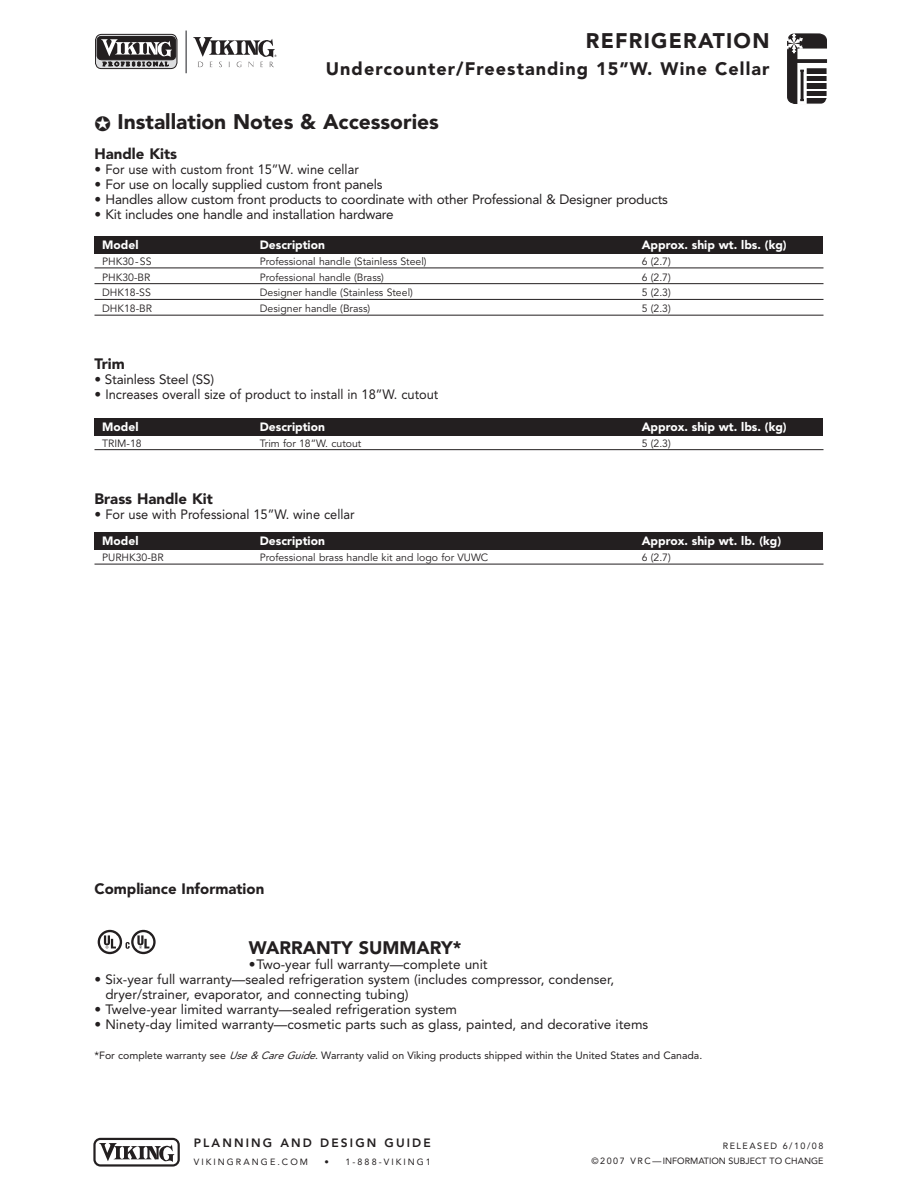
<style>
.page{position:relative;width:918px;height:1188px;background:#fff}
.page>*{position:absolute;margin:0;border:0;box-sizing:border-box;transform-origin:0 0}
.t1{font:900 21px "Avenir";color:#231f20}
.t2{font:900 21px "Avenir";letter-spacing:.06em;color:#231f20}
.t3{font:900 18px "Avenir";letter-spacing:.06em;color:#231f20}
.t4{font:900 18px "Avenir";color:#231f20}
.t5{font:900 15px "Avenir";color:#231f20}
.t6{font:13.5px/15px "Avenir";color:#231f20}
.t7{font:900 12px "Avenir";color:#fff}
.t8{font:800 12px "Avenir";letter-spacing:.175em;color:#231f20}
.t9{font:10.5px "Avenir";color:#231f20}
.t10{font:10.5px "Avenir";color:#231f20}
.t11{font:9px/15px "Avenir";color:#231f20;text-align:right}
.t12{font:9px "Avenir";letter-spacing:.23em;color:#231f20}
.s1{font-style:italic}
</style>
<div class="page">
<hr style="left:185px;top:31px;width:2px;height:42px;background:#6c6d70">
<svg style="left:95px;top:34px;width:83px;height:35px;background:#6e6b6c"></svg>
<svg style="left:193px;top:37px;width:84px;height:30px"></svg>
<svg style="left:787px;top:33px;width:40px;height:71px"></svg>
<hr style="left:806px;top:74px;width:22px;height:2px;background:#fff">
<hr style="left:806px;top:81px;width:22px;height:2px;background:#fff">
<hr style="left:806px;top:89px;width:21px;height:2px;background:#fff">
<hr style="left:806px;top:96px;width:22px;height:2px;background:#fff">
<svg style="left:93px;top:1138px;width:87px;height:29px"></svg>
<svg style="left:98px;top:930px;width:58px;height:24px"></svg>
<div style="left:94px;top:236px;width:730px;height:18px;background:#231f20"></div>
<hr style="left:94px;top:268px;width:730px;height:1px;background:#231f20">
<hr style="left:94px;top:283px;width:730px;height:1px;background:#231f20">
<hr style="left:94px;top:299px;width:730px;height:1px;background:#231f20">
<hr style="left:94px;top:315px;width:730px;height:1px;background:#231f20">
<div style="left:94px;top:418px;width:730px;height:17px;background:#231f20"></div>
<hr style="left:94px;top:449px;width:730px;height:1px;background:#231f20">
<div style="left:94px;top:532px;width:730px;height:18px;background:#231f20"></div>
<hr style="left:94px;top:564px;width:730px;height:1px;background:#231f20">
<h1 class="t2" style="left:586px;top:28px;width:185px">REFRIGERATION</h1>
<h2 class="t3" style="left:326px;top:58px;width:445px">Undercounter/Freestanding 15”W. Wine Cellar</h2>
<h1 class="t1" style="left:94px;top:109px;width:346px">✪ Installation Notes &amp; Accessories</h1>
<p class="t5" style="left:94px;top:145px;width:84px">Handle Kits</p>
<p class="t6" style="left:94px;top:162px;width:266px">• For use with custom front 15”W. wine cellar</p>
<p class="t6" style="left:94px;top:177px;width:290px">• For use on locally supplied custom front panels</p>
<p class="t6" style="left:95px;top:192px;width:575px">• Handles allow custom front products to coordinate with other Professional &amp; Designer products</p>
<p class="t6" style="left:95px;top:207px;width:301px">• Kit includes one handle and installation hardware</p>
<p class="t7" style="left:102px;top:238px;width:38px">Model</p>
<p class="t7" style="left:260px;top:238px;width:67px">Description</p>
<p class="t7" style="left:642px;top:238px;width:146px">Approx. ship wt. lbs. (kg)</p>
<p class="t9" style="left:102px;top:255px;width:51px">PHK30-SS</p>
<p class="t9" style="left:260px;top:255px;width:168px">Professional handle (Stainless Steel)</p>
<p class="t9" style="left:642px;top:255px;width:31px">6 (2.7)</p>
<p class="t9" style="left:102px;top:271px;width:50px">PHK30-BR</p>
<p class="t9" style="left:260px;top:271px;width:126px">Professional handle (Brass)</p>
<p class="t9" style="left:642px;top:271px;width:31px">6 (2.7)</p>
<p class="t9" style="left:102px;top:287px;width:50px">DHK18-SS</p>
<p class="t9" style="left:260px;top:287px;width:155px">Designer handle (Stainless Steel)</p>
<p class="t9" style="left:642px;top:287px;width:31px">5 (2.3)</p>
<p class="t9" style="left:102px;top:302px;width:51px">DHK18-BR</p>
<p class="t9" style="left:260px;top:302px;width:112px">Designer handle (Brass)</p>
<p class="t9" style="left:642px;top:302px;width:31px">5 (2.3)</p>
<p class="t5" style="left:94px;top:355px;width:32px">Trim</p>
<p class="t6" style="left:94px;top:372px;width:121px">• Stainless Steel (SS)</p>
<p class="t6" style="left:94px;top:387px;width:345px">• Increases overall size of product to install in 18”W. cutout</p>
<p class="t7" style="left:102px;top:419px;width:38px">Model</p>
<p class="t7" style="left:260px;top:419px;width:67px">Description</p>
<p class="t7" style="left:642px;top:419px;width:146px">Approx. ship wt. lbs. (kg)</p>
<p class="t9" style="left:102px;top:437px;width:41px">TRIM-18</p>
<p class="t9" style="left:260px;top:437px;width:103px">Trim for 18”W. cutout</p>
<p class="t9" style="left:642px;top:437px;width:31px">5 (2.3)</p>
<p class="t5" style="left:94px;top:490px;width:120px">Brass Handle Kit</p>
<p class="t6" style="left:94px;top:507px;width:262px">• For use with Professional 15”W. wine cellar</p>
<p class="t7" style="left:102px;top:534px;width:38px">Model</p>
<p class="t7" style="left:260px;top:534px;width:67px">Description</p>
<p class="t7" style="left:642px;top:534px;width:141px">Approx. ship wt. lb. (kg)</p>
<p class="t9" style="left:102px;top:551px;width:63px">PURHK30-BR</p>
<p class="t9" style="left:260px;top:551px;width:230px">Professional brass handle kit and logo for VUWC</p>
<p class="t9" style="left:642px;top:551px;width:31px">6 (2.7)</p>
<p class="t5" style="left:94px;top:880px;width:171px">Compliance Information</p>
<h2 class="t4" style="left:249px;top:937px;width:214px">WARRANTY SUMMARY*</h2>
<p class="t6" style="left:249px;top:957px;width:240px">•Two-year full warranty—complete unit</p>
<p class="t6" style="left:105px;top:972px;width:511px;text-indent:-11px">• Six-year full warranty—sealed refrigeration system (includes compressor, condenser, dryer/strainer, evaporator, and connecting tubing)</p>
<p class="t6" style="left:94px;top:1002px;width:364px">• Twelve-year limited warranty—sealed refrigeration system</p>
<p class="t6" style="left:94px;top:1017px;width:555px">• Ninety-day limited warranty—cosmetic parts such as glass, painted, and decorative items</p>
<p class="t10" style="left:94px;top:1049px;width:609px">*For complete warranty see <span class="s1">Use&amp;CareGuide</span>. Warranty valid on Viking products shipped within the United States and Canada.</p>
<p class="t8" style="left:194px;top:1136px;width:238px">PLANNING AND DESIGN GUIDE</p>
<p class="t12" style="left:194px;top:1157px;width:116px">VIKINGRANGE.COM</p>
<p class="t12" style="left:325px;top:1157px;width:108px">• 1-888-VIKING1</p>
<p class="t11" style="left:592px;top:1138px;width:233px">RELEASED 6/10/08<br>© 2 0 0 7 V R C — INFORMATION SUBJECT TO CHANGE</p>
</div>
